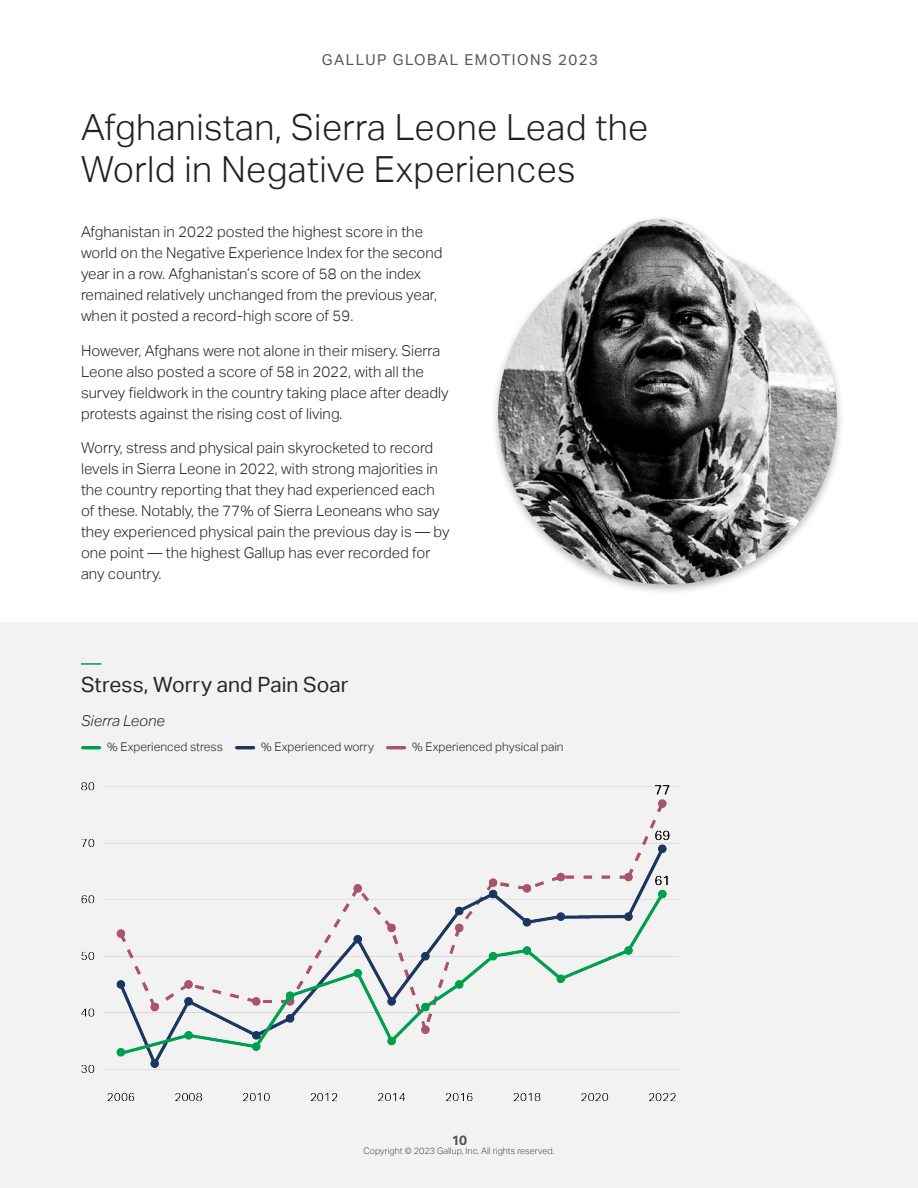
<style>
.page{position:relative;width:918px;height:1188px;background:#fff}
.page>*{position:absolute;margin:0;border:0;box-sizing:border-box;transform-origin:0 0}
.page_header{font:300 36px/42px "Aktiv Grotesk";letter-spacing:.01em;color:#212223}
.element_title{font:21px "Aktiv Grotesk";letter-spacing:.005em;color:#23282a}
.body{font:300 15px/21px "Aktiv Grotesk";color:#23282a}
.t1{font:15px "Aktiv Grotesk";letter-spacing:.1em;color:#52575a}
.body_italic{font:italic 300 15px "Aktiv Grotesk";color:#23282a}
.t2{font:700 13.5px "Aktiv Grotesk";color:#52575a}
.t3{font:300 12px "Aktiv Grotesk";color:#23282a}
.t4{font:300 9px "Aktiv Grotesk";color:#52575a}
</style>
<div class="page">
<div style="left:0;top:622px;width:918px;height:566px;background:#f2f2f2"></div>
<svg style="left:81px;top:663px;width:21px;height:2px"></svg>
<hr style="left:83px;top:746px;width:17px;height:3px;background:#009c4f">
<hr style="left:237px;top:746px;width:17px;height:3px;background:#1c355d">
<hr style="left:388px;top:746px;width:17px;height:3px;background:#a85469">
<img style="left:81px;top:782px;width:598px;height:319px">
<div style="left:490px;top:214px;width:355px;height:382px;background:#000;opacity:.29"></div>
<img style="left:498px;top:219px;width:339px;height:365px">
<p class="t1" style="left:322px;top:51px;width:179px">Gallup Glo bal Emotions</p>
<p class="t1" style="left:558px;top:51px;width:42px">2023</p>
<h2 class="page_header" style="left:81px;top:107px;width:569px">Afghanistan, Sierra Leone Lead the<br>World in Negative Experiences</h2>
<p class="body" style="left:81px;top:222px;width:363px">Afghanistan in 2022 posted the highest score in the world on the Negative Experience Index for the second year in a row. Afghanistan’s score of 58 on the index remained relatively unchanged from the previous year, when it posted a record-high score of 59.</p>
<p class="body" style="left:81px;top:340px;width:369px">However, Afghans were not alone in their misery. Sierra Leone also posted a score of 58 in 2022, with all the survey fieldwork in the country taking place after deadly protests against the rising cost of living.</p>
<p class="body" style="left:81px;top:438px;width:370px">Worry, stress and physical pain skyrocketed to record levels in Sierra Leone in 2022, with strong majorities in the country reporting that they had experienced each of these. Notably, the 77% of Sierra Leoneans who say they experienced physical pain the previous day is — by one point — the highest Gallup has ever recorded for any country.</p>
<p class="element_title" style="left:81px;top:672px;width:269px">Stress, Worry and Pain Soar</p>
<p class="body_italic" style="left:81px;top:712px;width:85px">Sierra Leone</p>
<p class="t3" style="left:107px;top:740px;width:117px">% Experienced stress</p>
<p class="t3" style="left:261px;top:740px;width:114px">% Experienced worry</p>
<p class="t3" style="left:412px;top:740px;width:153px">% Experienced physical pain</p>
<p class="t2" style="left:451px;top:1132px;width:17px">10</p>
<p class="t4" style="left:363px;top:1146px;width:193px">Copyright © 2023 Gallup, Inc. All rights reserved.</p>
</div>
